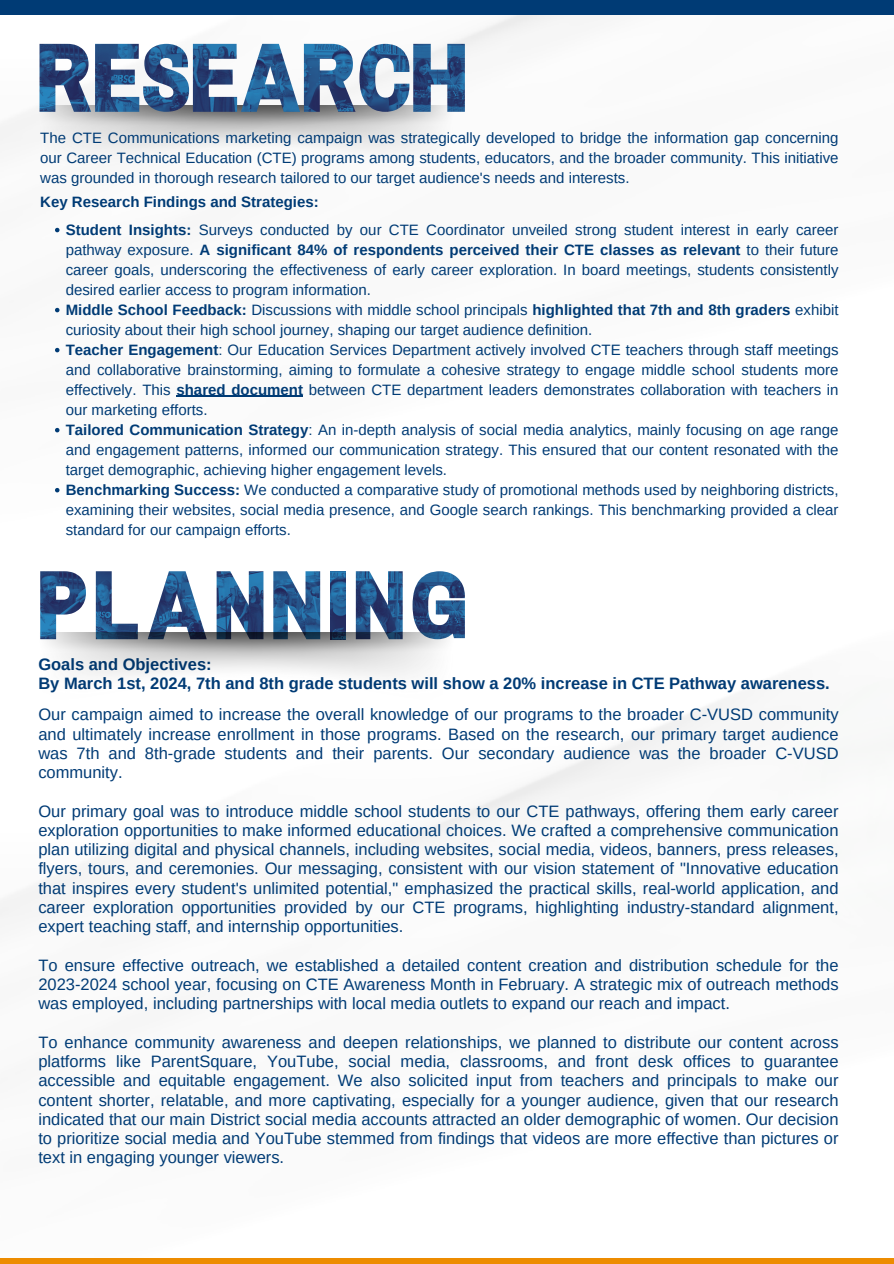
<style>
.page{position:relative;width:894px;height:1264px;background:#fff}
.page>*{position:absolute;margin:0;border:0;box-sizing:border-box;transform-origin:0 0}
.t1{font:16.5px/19.2px "Arimo";color:#003b75;text-align:justify}
.t2{font:700 16.5px/19.2px "Arimo";color:#003b75}
.t3{font:15px/20px "Arimo";color:#003b75;text-align:justify}
.t4{font:700 15px "Arimo";color:#003b75}
.s1{font-weight:700}
</style>
<div class="page">
<img style="left:0;top:14px;width:893px;height:905px">
<div style="left:0;top:0;width:893px;height:14px;background:#003b75"></div>
<div style="left:0;top:1257px;width:893px;height:6px;background:#ed8c00"></div>
<img style="left:38px;top:105px;width:417px;height:68px">
<img style="left:241px;top:44px;width:59px;height:68px">
<img style="left:95px;top:44px;width:44px;height:68px">
<img style="left:143px;top:44px;width:46px;height:68px">
<img style="left:39px;top:44px;width:52px;height:68px">
<img style="left:359px;top:44px;width:50px;height:68px">
<img style="left:413px;top:44px;width:52px;height:68px">
<img style="left:193px;top:44px;width:44px;height:68px">
<img style="left:304px;top:44px;width:51px;height:68px">
<img style="left:148px;top:571px;width:59px;height:62px">
<img style="left:356px;top:571px;width:46px;height:62px">
<img style="left:216px;top:571px;width:47px;height:62px">
<img style="left:330px;top:571px;width:16px;height:62px">
<img style="left:40px;top:571px;width:46px;height:62px">
<img style="left:96px;top:571px;width:42px;height:62px">
<img style="left:412px;top:571px;width:53px;height:68px">
<img style="left:273px;top:571px;width:47px;height:62px">
<img style="left:38px;top:633px;width:417px;height:67px">
<svg style="left:55px;top:228px;width:4px;height:4px"></svg>
<svg style="left:55px;top:308px;width:4px;height:4px"></svg>
<svg style="left:55px;top:348px;width:4px;height:4px"></svg>
<hr style="left:176px;top:395px;width:50px;height:1px;background:#003b75">
<hr style="left:231px;top:395px;width:72px;height:1px;background:#003b75">
<svg style="left:55px;top:428px;width:4px;height:4px"></svg>
<svg style="left:55px;top:488px;width:4px;height:4px"></svg>
<p class="t3" style="left:40px;top:127px;width:799px">The CTE Communications marketing campaign was strategically developed to bridge the information gap concerning our Career Technical Education (CTE) programs among students, educators, and the broader community. This initiative was grounded in thorough research tailored to our target audience's needs and interests.</p>
<p class="t4" style="left:40px;top:193px;width:280px">Key Research Findings and Strategies:</p>
<h1 class="t3" style="left:66px;top:219px;width:774px"><span class="s1">Student Insights:</span> Surveys conducted by our CTE Coordinator unveiled strong student interest in early career pathway exposure. <span class="s1">A significant 84% of respondents perceived their CTE classes as relevant</span> to their future career goals, underscoring the effectiveness of early career exploration. In board meetings, students consistently desired earlier access to program information.</h1>
<p class="t3" style="left:66px;top:299px;width:774px"><span class="s1">Middle School Feedback:</span> Discussions with middle school principals <span class="s1">highlighted that 7th and 8th graders</span> exhibit curiosity about their high school journey, shaping our target audience definition.</p>
<p class="t3" style="left:66px;top:339px;width:774px"><span class="s1">Teacher Engagement</span>: Our Education Services Department actively involved CTE teachers through staff meetings and collaborative brainstorming, aiming to formulate a cohesive strategy to engage middle school students more effectively. This <span class="s1">shared document</span> between CTE department leaders demonstrates collaboration with teachers in our marketing efforts.</p>
<p class="t3" style="left:66px;top:419px;width:774px"><span class="s1">Tailored Communication Strategy</span>: An in-depth analysis of social media analytics, mainly focusing on age range and engagement patterns, informed our communication strategy. This ensured that our content resonated with the target demographic, achieving higher engagement levels.</p>
<p class="t3" style="left:66px;top:479px;width:774px"><span class="s1">Benchmarking Success:</span> We conducted a comparative study of promotional methods used by neighboring districts, examining their websites, social media presence, and Google search rankings. This benchmarking provided a clear standard for our campaign efforts.</p>
<p class="t2" style="left:38px;top:654px;width:792px">Goals and Objectives:<br>By March 1st, 2024, 7th and 8th grade students will show a 20% increase in CTE Pathway awareness.</p>
<h1 class="t1" style="left:38px;top:705px;width:801px">Our campaign aimed to increase the overall knowledge of our programs to the broader C-VUSD community and ultimately increase enrollment in those programs. Based on the research, our primary target audience was 7th and 8th-grade students and their parents. Our secondary audience was the broader C-VUSD community.</h1>
<p class="t1" style="left:38px;top:801px;width:801px">Our primary goal was to introduce middle school students to our CTE pathways, offering them early career exploration opportunities to make informed educational choices. We crafted a comprehensive communication plan utilizing digital and physical channels, including websites, social media, videos, banners, press releases, flyers, tours, and ceremonies. Our messaging, consistent with our vision statement of "Innovative education that inspires every student's unlimited potential," emphasized the practical skills, real-world application, and career exploration opportunities provided by our CTE programs, highlighting industry-standard alignment, expert teaching staff, and internship opportunities.</p>
<p class="t1" style="left:38px;top:955px;width:801px">To ensure effective outreach, we established a detailed content creation and distribution schedule for the 2023-2024 school year, focusing on CTE Awareness Month in February. A strategic mix of outreach methods was employed, including partnerships with local media outlets to expand our reach and impact.</p>
<p class="t1" style="left:38px;top:1032px;width:801px">To enhance community awareness and deepen relationships, we planned to distribute our content across platforms like ParentSquare, YouTube, social media, classrooms, and front desk offices to guarantee accessible and equitable engagement. We also solicited input from teachers and principals to make our content shorter, relatable, and more captivating, especially for a younger audience, given that our research indicated that our main District social media accounts attracted an older demographic of women. Our decision to prioritize social media and YouTube stemmed from findings that videos are more effective than pictures or text in engaging younger viewers.</p>
</div>
